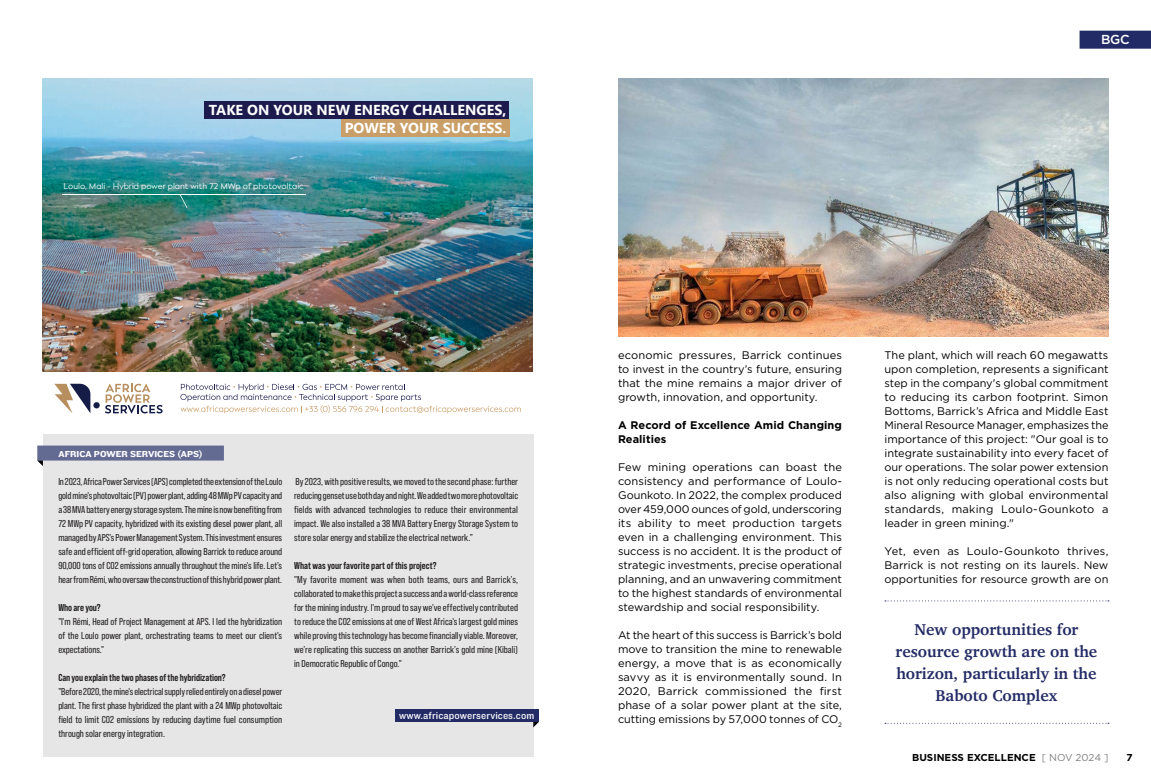
<style>
.page{position:relative;width:1151px;height:783px;background:#fff}
.page>*{position:absolute;margin:0;border:0;box-sizing:border-box;transform-origin:0 0}
.Pullquote{font:700 16px/22px "Charter";color:#222b65;text-align:center}
.t1{font:700 14.4px/17.8px "Segoe UI";color:#fff;text-align:right}
.Header_folio{font:500 13px "Gotham";color:#fff}
.Body_first_para{font:11px/14px "Gotham";color:#000;text-align:justify}
.Body_first_para-2{font:700 11px/14px "Gotham";letter-spacing:.005em;color:#000}
.EM_body{font:10.8px "Knockout HTF31 Junior Middlewt";letter-spacing:.01em;color:#fff}
.Subhead{font:10px/14px "Bebas Neue Pro";color:#231f20;text-align:justify;scale:1.05 1}
.Subhead-2{font:10px/14px "Bebas Neue Pro";color:#231f20;text-align:justify;scale:1.06 1}
.Subhead-3{font:10px/14px "Bebas Neue Pro";color:#231f20;text-align:justify;scale:1.07 1}
.Subhead-4{font:700 10px "Bebas Neue Pro";letter-spacing:-.005em;color:#231f20;scale:1.06 1}
.t2{font:700 10px "Gotham";color:#000}
.EM_Company_name{font:9px "Knockout HTF52 Cruiserweight";color:#fff}
.t3{font:8.4px "Facundo";color:#fff}
.s1{font-weight:400;color:#808080}
</style>
<div class="page">
<div style="left:1079px;top:31px;width:72px;height:18px;background:#222b65"></div>
<img style="left:618px;top:78px;width:490px;height:258px">
<img style="left:43px;top:78px;width:490px;height:294px">
<div style="left:205px;top:101px;width:304px;height:18px;background:#1d1b4d"></div>
<div style="left:341px;top:119px;width:168px;height:17px;background:#ca9e67"></div>
<div style="left:93px;top:402px;width:7px;height:6px;background:#151c46;border-radius:50%"></div>
<svg style="left:54px;top:383px;width:36px;height:30px"></svg>
<svg style="left:105px;top:383px;width:58px;height:30px"></svg>
<svg style="left:180px;top:383px;width:341px;height:30px"></svg>
<hr style="left:62px;top:194px;width:243px;height:1px;background:#fff">
<svg style="left:180px;top:195px;width:7px;height:13px"></svg>
<div style="left:43px;top:434px;width:490px;height:322px;background:#e6e6e6"></div>
<div style="left:37px;top:445px;width:187px;height:15px;background:#646b93"></div>
<svg style="left:37px;top:460px;width:6px;height:6px"></svg>
<svg style="left:533px;top:721px;width:6px;height:6px"></svg>
<div style="left:395px;top:708px;width:144px;height:13px;background:#222b65"></div>
<svg style="left:885px;top:600px;width:224px;height:1px"></svg>
<svg style="left:885px;top:722px;width:224px;height:1px"></svg>
<p class="t1" style="left:209px;top:100px;width:299px">TAKE ON YOUR NEW ENERGY CHALLENGES,<br>POWER YOUR SUCCESS.</p>
<p class="t3" style="left:63px;top:181px;width:242px">Loulo, Mali - Hybrid power plant with 72 MWp of photovoltaic</p>
<p class="EM_Company_name" style="left:59px;top:449px;width:146px">AFRICA POWER SERVICES (APS)</p>
<p class="Subhead" style="left:58px;top:474px;width:215px">In 2023, Africa Power Services (APS) completed the extension of the Loulo gold mine's photovoltaic (PV) power plant, adding 48 MWp PV capacity and a 38 MVA battery energy storage system. The mine is now benefiting from 72 MWp PV capacity, hybridized with its existing diesel power plant, all managed by APS’s Power Management System. This investment ensures safe and efficient off-grid operation, allowing Barrick to reduce around 90,000 tons of CO2 emissions annually throughout the mine's life. Let’s hear from Rémi, who oversaw the construction of this hybrid power plant.</p>
<p class="Subhead-4" style="left:58px;top:601px;width:42px">Who are you?</p>
<p class="Subhead-2" style="left:58px;top:614px;width:213px">"I'm Rémi, Head of Project Management at APS. I led the hybridization of the Loulo power plant, orchestrating teams to meet our client's expectations."</p>
<p class="Subhead-4" style="left:58px;top:671px;width:159px">Can you explain the two phases of the hybridization?</p>
<p class="Subhead" style="left:58px;top:684px;width:215px">"Before 2020, the mine's electrical supply relied entirely on a diesel power plant. The first phase hybridized the plant with a 24 MWp photovoltaic field to limit CO2 emissions by reducing daytime fuel consumption through solar energy integration.</p>
<p class="Subhead-2" style="left:294px;top:474px;width:213px">By 2023, with positive results, we moved to the second phase: further reducing genset use both day and night. We added two more photovoltaic fields with advanced technologies to reduce their environmental impact. We also installed a 38 MVA Battery Energy Storage System to store solar energy and stabilize the electrical network.”</p>
<p class="Subhead-4" style="left:294px;top:559px;width:136px">What was your favorite part of this project?</p>
<p class="Subhead-3" style="left:294px;top:572px;width:211px">"My favorite moment was when both teams, ours and Barrick's, collaborated to make this project a success and a world-class reference for the mining industry. I'm proud to say we've effectively contributed to reduce the CO2 emissions at one of West Africa's largest gold mines while proving this technology has become financially viable. Moreover, we’re replicating this success on another Barrick’s gold mine (Kibali) in Democratic Republic of Congo."</p>
<p class="EM_body" style="left:399px;top:709px;width:137px">www.africapowerservices.com</p>
<p class="Header_folio" style="left:1101px;top:31px;width:30px">BGC</p>
<p class="Body_first_para" style="left:618px;top:347px;width:225px">economic pressures, Barrick continues to invest in the country’s future, ensuring that the mine remains a major driver of growth, innovation, and opportunity.</p>
<p class="Body_first_para-2" style="left:618px;top:417px;width:225px">A Record of Excellence Amid Changing<br>Realities</p>
<p class="Body_first_para" style="left:618px;top:459px;width:225px">Few mining operations can boast the consistency and performance of Loulo-Gounkoto. In 2022, the complex produced over 459,000 ounces of gold, underscoring its ability to meet production targets even in a challenging environment. This success is no accident. It is the product of strategic investments, precise operational planning, and an unwavering commitment to the highest standards of environmental stewardship and social responsibility.</p>
<p class="Body_first_para" style="left:618px;top:627px;width:225px">At the heart of this success is Barrick’s bold move to transition the mine to renewable energy, a move that is as economically savvy as it is environmentally sound. In 2020, Barrick commissioned the first phase of a solar power plant at the site, cutting emissions by 57,000 tonnes of CO<sub>2</sub></p>
<p class="Body_first_para" style="left:884px;top:347px;width:225px">The plant, which will reach 60 megawatts upon completion, represents a significant step in the company's global commitment to reducing its carbon footprint. Simon Bottoms, Barrick’s Africa and Middle East Mineral Resource Manager, emphasizes the importance of this project: "Our goal is to integrate sustainability into every facet of our operations. The solar power extension is not only reducing operational costs but also aligning with global environmental standards, making Loulo-Gounkoto a leader in green mining."</p>
<p class="Body_first_para" style="left:884px;top:543px;width:225px">Yet, even as Loulo-Gounkoto thrives, Barrick is not resting on its laurels. New opportunities for resource growth are on</p>
<p class="Pullquote" style="left:896px;top:617px;width:203px">New opportunities for resource growth are on the horizon, particularly in the<br>Baboto Complex</p>
<p class="t2" style="left:912px;top:750px;width:198px">BUSINESS EXCELLENCE <span class="s1">[ NOV 2024 ]</span></p>
<p class="t2" style="left:1127px;top:750px;width:8px">7</p>
</div>
